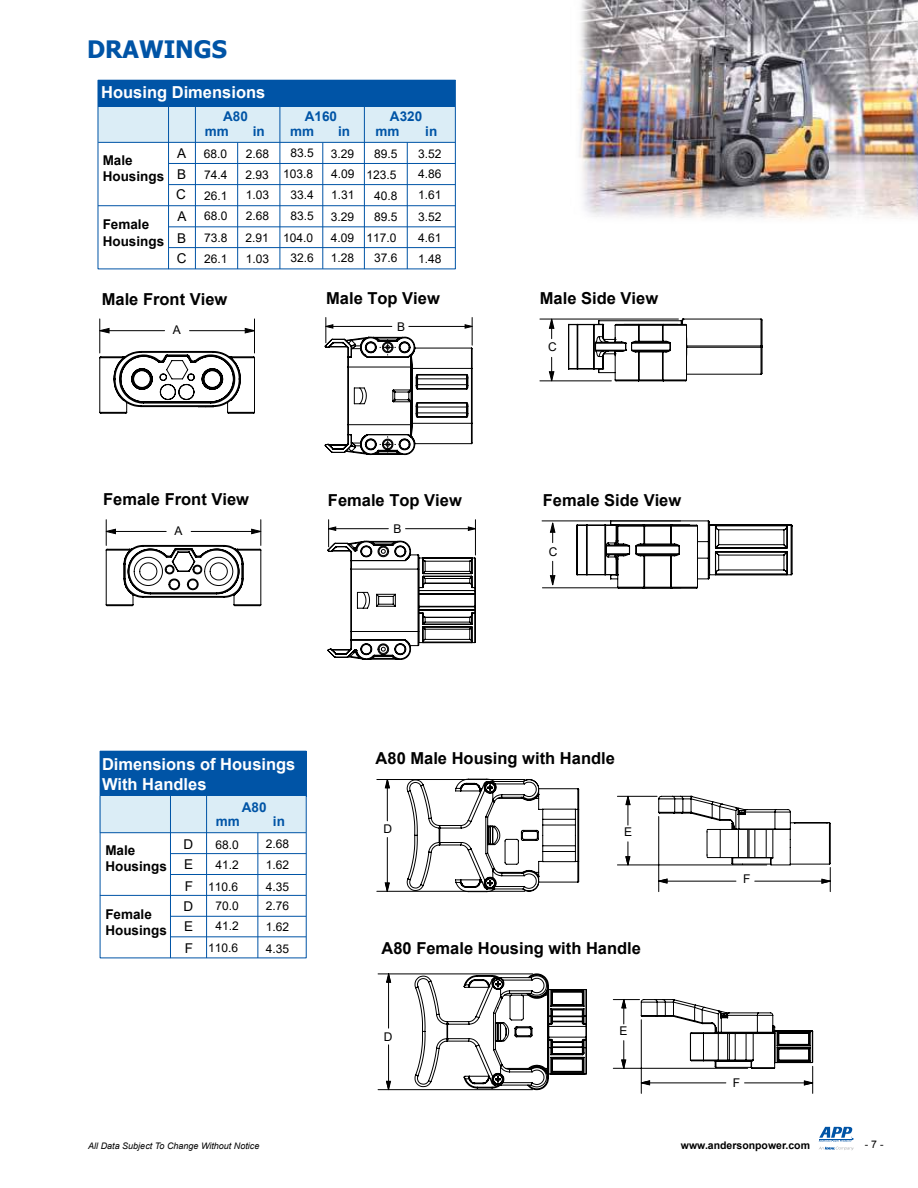
<style>
.page{position:relative;width:918px;height:1188px;background:#fff}
.page>*{position:absolute;margin:0;border:0;box-sizing:border-box;transform-origin:0 0}
.t1{font:700 24px "Tahoma";color:#0054a6}
.t2{font:700 16.5px "Arial";color:#010101}
.t3{font:700 16.5px/19.8px "Arial";color:#fff}
.t4{font:700 13.5px/16.2px "Arial";color:#010101}
.t5{font:700 13.5px "Arial";color:#0054a6}
.t6{font:13.5px/20.1px "Arial";color:#010101}
.t7{font:12px "Arial";color:#010101}
.t8{font:12px "Arial";color:#000}
.t9{font:700 10.5px "Arial";color:#000}
.t10{font:10.5px "Arial";color:#000}
.t11{font:italic 9px "Arial";color:#000}
</style>
<div class="page">
<svg style="left:819px;top:1127px;width:35px;height:23px"></svg>
<img style="left:579px;top:0;width:339px;height:220px">
<div style="left:98px;top:80px;width:357px;height:27px;background:#0054a6"></div>
<div style="left:98px;top:107px;width:357px;height:36px;background:#dbedf6"></div>
<div style="left:98px;top:80px;width:358px;height:189px;border:1px solid #0054a6"></div>
<hr style="left:169px;top:184px;width:286px;height:1px;background:#0054a6">
<hr style="left:98px;top:142px;width:357px;height:1px;background:#0054a6">
<hr style="left:169px;top:163px;width:287px;height:1px;background:#0054a6">
<hr style="left:98px;top:205px;width:357px;height:1px;background:#0054a6">
<hr style="left:168px;top:227px;width:287px;height:1px;background:#0054a6">
<hr style="left:169px;top:247px;width:286px;height:1px;background:#0054a6">
<hr style="left:168px;top:106px;width:1px;height:163px;background:#0054a6">
<hr style="left:237px;top:143px;width:1px;height:126px;background:#0054a6">
<hr style="left:280px;top:106px;width:1px;height:163px;background:#0054a6">
<hr style="left:195px;top:106px;width:1px;height:163px;background:#0054a6">
<hr style="left:323px;top:143px;width:1px;height:126px;background:#0054a6">
<hr style="left:364px;top:106px;width:1px;height:163px;background:#0054a6">
<hr style="left:407px;top:142px;width:1px;height:127px;background:#0054a6">
<div style="left:100px;top:751px;width:206px;height:46px;background:#0054a6"></div>
<div style="left:100px;top:796px;width:206px;height:37px;background:#dbedf6"></div>
<hr style="left:171px;top:874px;width:135px;height:1px;background:#0054a6">
<hr style="left:100px;top:832px;width:206px;height:1px;background:#0054a6">
<hr style="left:171px;top:853px;width:135px;height:1px;background:#0054a6">
<hr style="left:100px;top:895px;width:206px;height:1px;background:#0054a6">
<hr style="left:170px;top:916px;width:136px;height:1px;background:#0054a6">
<hr style="left:170px;top:937px;width:136px;height:1px;background:#0054a6">
<hr style="left:170px;top:795px;width:1px;height:163px;background:#0054a6">
<hr style="left:258px;top:833px;width:1px;height:125px;background:#0054a6">
<hr style="left:206px;top:795px;width:1px;height:163px;background:#0054a6">
<div style="left:100px;top:751px;width:207px;height:207px;border:1px solid #0054a6"></div>
<hr style="left:540px;top:381px;width:71px;height:1px;background:#010101">
<hr style="left:540px;top:319px;width:138px;height:1px;background:#010101">
<svg style="left:549px;top:357px;width:5px;height:24px"></svg>
<svg style="left:549px;top:319px;width:5px;height:20px"></svg>
<svg style="left:568px;top:319px;width:195px;height:63px"></svg>
<hr style="left:190px;top:330px;width:65px;height:1px;background:#010101">
<hr style="left:100px;top:330px;width:65px;height:1px;background:#010101">
<hr style="left:254px;top:319px;width:1px;height:34px;background:#010101">
<hr style="left:100px;top:319px;width:1px;height:34px;background:#010101">
<svg style="left:245px;top:328px;width:9px;height:5px"></svg>
<svg style="left:99px;top:328px;width:10px;height:5px"></svg>
<svg style="left:99px;top:351px;width:156px;height:63px"></svg>
<svg style="left:106px;top:520px;width:156px;height:86px"></svg>
<svg style="left:328px;top:520px;width:148px;height:140px"></svg>
<svg style="left:325px;top:318px;width:148px;height:137px"></svg>
<svg style="left:576px;top:520px;width:217px;height:69px"></svg>
<hr style="left:542px;top:588px;width:139px;height:1px;background:#010101">
<svg style="left:550px;top:561px;width:5px;height:24px"></svg>
<svg style="left:550px;top:523px;width:5px;height:20px"></svg>
<hr style="left:542px;top:521px;width:139px;height:1px;background:#010101">
<hr style="left:378px;top:1089px;width:155px;height:1px;background:#000">
<hr style="left:378px;top:974px;width:155px;height:1px;background:#000">
<hr style="left:377px;top:891px;width:148px;height:1px;background:#000">
<hr style="left:377px;top:779px;width:148px;height:1px;background:#000">
<svg style="left:385px;top:780px;width:429px;height:310px"></svg>
<svg style="left:415px;top:974px;width:172px;height:116px"></svg>
<svg style="left:613px;top:999px;width:200px;height:94px"></svg>
<svg style="left:407px;top:779px;width:172px;height:113px"></svg>
<svg style="left:658px;top:796px;width:173px;height:96px"></svg>
<h1 class="t1" style="left:87px;top:36px;width:141px">DRAWINGS</h1>
<h2 class="t3" style="left:101px;top:84px;width:166px">Housing Dimensions</h2>
<p class="t5" style="left:223px;top:112px;width:26px">A80</p>
<p class="t5" style="left:305px;top:112px;width:34px">A160</p>
<p class="t5" style="left:390px;top:112px;width:34px">A320</p>
<p class="t5" style="left:205px;top:126px;width:26px">mm</p>
<p class="t5" style="left:253px;top:126px;width:14px">in</p>
<p class="t5" style="left:290px;top:126px;width:26px">mm</p>
<p class="t5" style="left:338px;top:126px;width:14px">in</p>
<p class="t5" style="left:375px;top:126px;width:26px">mm</p>
<p class="t5" style="left:425px;top:126px;width:14px">in</p>
<p class="t4" style="left:103px;top:154px;width:63px">Male<br>Housings</p>
<p class="t6" style="left:177px;top:143px;width:11px">A</p>
<p class="t7" style="left:204px;top:147px;width:25px">68.0</p>
<p class="t7" style="left:246px;top:147px;width:25px">2.68</p>
<p class="t7" style="left:291px;top:146px;width:25px">83.5</p>
<p class="t7" style="left:331px;top:147px;width:25px">3.29</p>
<p class="t7" style="left:374px;top:146px;width:25px">89.5</p>
<p class="t7" style="left:418px;top:146px;width:25px">3.52</p>
<p class="t6" style="left:177px;top:164px;width:11px">B</p>
<p class="t7" style="left:204px;top:168px;width:25px">74.4</p>
<p class="t7" style="left:245px;top:167px;width:69px">2.93 103.8</p>
<p class="t7" style="left:331px;top:167px;width:67px">4.09 123.5</p>
<p class="t7" style="left:418px;top:167px;width:25px">4.86</p>
<p class="t6" style="left:176px;top:185px;width:11px">C</p>
<p class="t7" style="left:204px;top:188px;width:25px">26.1</p>
<p class="t7" style="left:246px;top:188px;width:25px">1.03</p>
<p class="t7" style="left:291px;top:188px;width:25px">33.4</p>
<p class="t7" style="left:331px;top:188px;width:25px">1.31</p>
<p class="t7" style="left:374px;top:188px;width:25px">40.8</p>
<p class="t7" style="left:418px;top:188px;width:25px">1.61</p>
<p class="t6" style="left:177px;top:206px;width:11px">A</p>
<p class="t7" style="left:204px;top:209px;width:25px">68.0</p>
<p class="t7" style="left:246px;top:209px;width:25px">2.68</p>
<p class="t7" style="left:291px;top:209px;width:25px">83.5</p>
<p class="t7" style="left:331px;top:209px;width:25px">3.29</p>
<p class="t7" style="left:374px;top:210px;width:25px">89.5</p>
<p class="t7" style="left:418px;top:209px;width:25px">3.52</p>
<p class="t6" style="left:177px;top:228px;width:11px">B</p>
<p class="t7" style="left:204px;top:231px;width:25px">73.8</p>
<p class="t7" style="left:245px;top:231px;width:69px">2.91 104.0</p>
<p class="t7" style="left:331px;top:231px;width:67px">4.09 117.0</p>
<p class="t7" style="left:418px;top:231px;width:25px">4.61</p>
<p class="t6" style="left:177px;top:248px;width:11px">C</p>
<p class="t7" style="left:204px;top:251px;width:25px">26.1</p>
<p class="t7" style="left:246px;top:252px;width:25px">1.03</p>
<p class="t7" style="left:291px;top:251px;width:25px">32.6</p>
<p class="t7" style="left:331px;top:251px;width:25px">1.28</p>
<p class="t7" style="left:374px;top:251px;width:25px">37.6</p>
<p class="t7" style="left:418px;top:251px;width:25px">1.48</p>
<p class="t4" style="left:103px;top:218px;width:63px">Female<br>Housings</p>
<h2 class="t2" style="left:102px;top:293px;width:127px">Male Front View</h2>
<h2 class="t2" style="left:326px;top:292px;width:115px">Male Top View</h2>
<h2 class="t2" style="left:540px;top:292px;width:120px">Male Side View</h2>
<p class="t7" style="left:173px;top:322px;width:10px">A</p>
<p class="t7" style="left:397px;top:320px;width:10px">B</p>
<p class="t7" style="left:548px;top:340px;width:10px">C</p>
<h2 class="t2" style="left:103px;top:493px;width:147px">Female Front View</h2>
<h2 class="t2" style="left:328px;top:494px;width:135px">Female Top View</h2>
<h2 class="t2" style="left:543px;top:494px;width:140px">Female Side View</h2>
<p class="t7" style="left:175px;top:524px;width:10px">A</p>
<p class="t7" style="left:394px;top:522px;width:10px">B</p>
<p class="t7" style="left:549px;top:545px;width:10px">C</p>
<h2 class="t3" style="left:102px;top:756px;width:195px">Dimensions of Housings<br>With Handles</h2>
<p class="t5" style="left:242px;top:802px;width:26px">A80</p>
<p class="t5" style="left:216px;top:817px;width:26px">mm</p>
<p class="t5" style="left:273px;top:817px;width:14px">in</p>
<p class="t4" style="left:105px;top:844px;width:63px">Male<br>Housings</p>
<p class="t4" style="left:105px;top:907px;width:63px">Female<br>Housings</p>
<p class="t6" style="left:184px;top:834px;width:11px">D<br>E</p>
<p class="t6" style="left:184px;top:876px;width:11px;text-align:justify">F D E</p>
<p class="t6" style="left:185px;top:938px;width:10px">F</p>
<p class="t7" style="left:215px;top:837px;width:25px">68.0</p>
<p class="t7" style="left:266px;top:837px;width:25px">2.68</p>
<p class="t7" style="left:215px;top:858px;width:25px">41.2</p>
<p class="t7" style="left:266px;top:858px;width:25px">1.62</p>
<p class="t7" style="left:208px;top:880px;width:32px">110.6</p>
<p class="t7" style="left:266px;top:879px;width:25px">4.35</p>
<p class="t7" style="left:215px;top:899px;width:25px">70.0</p>
<p class="t7" style="left:266px;top:899px;width:25px">2.76</p>
<p class="t7" style="left:215px;top:919px;width:25px">41.2</p>
<p class="t7" style="left:266px;top:920px;width:25px">1.62</p>
<p class="t7" style="left:208px;top:941px;width:32px">110.6</p>
<p class="t7" style="left:266px;top:941px;width:25px">4.35</p>
<h2 class="t2" style="left:376px;top:752px;width:241px">A80 Male Housing with Handle</h2>
<p class="t8" style="left:384px;top:822px;width:10px">D</p>
<p class="t8" style="left:624px;top:825px;width:10px">E</p>
<h2 class="t2" style="left:382px;top:942px;width:261px">A80 Female Housing with Handle</h2>
<p class="t8" style="left:384px;top:1029px;width:10px">D</p>
<p class="t8" style="left:620px;top:1024px;width:10px">E</p>
<p class="t8" style="left:743px;top:872px;width:9px">F</p>
<p class="t8" style="left:733px;top:1075px;width:9px">F</p>
<p class="t11" style="left:88px;top:1142px;width:173px">All Data Subject To Change Without Notice</p>
<p class="t9" style="left:681px;top:1141px;width:131px">www.andersonpower.com</p>
<p class="t10" style="left:865px;top:1140px;width:20px">- 7 -</p>
</div>
